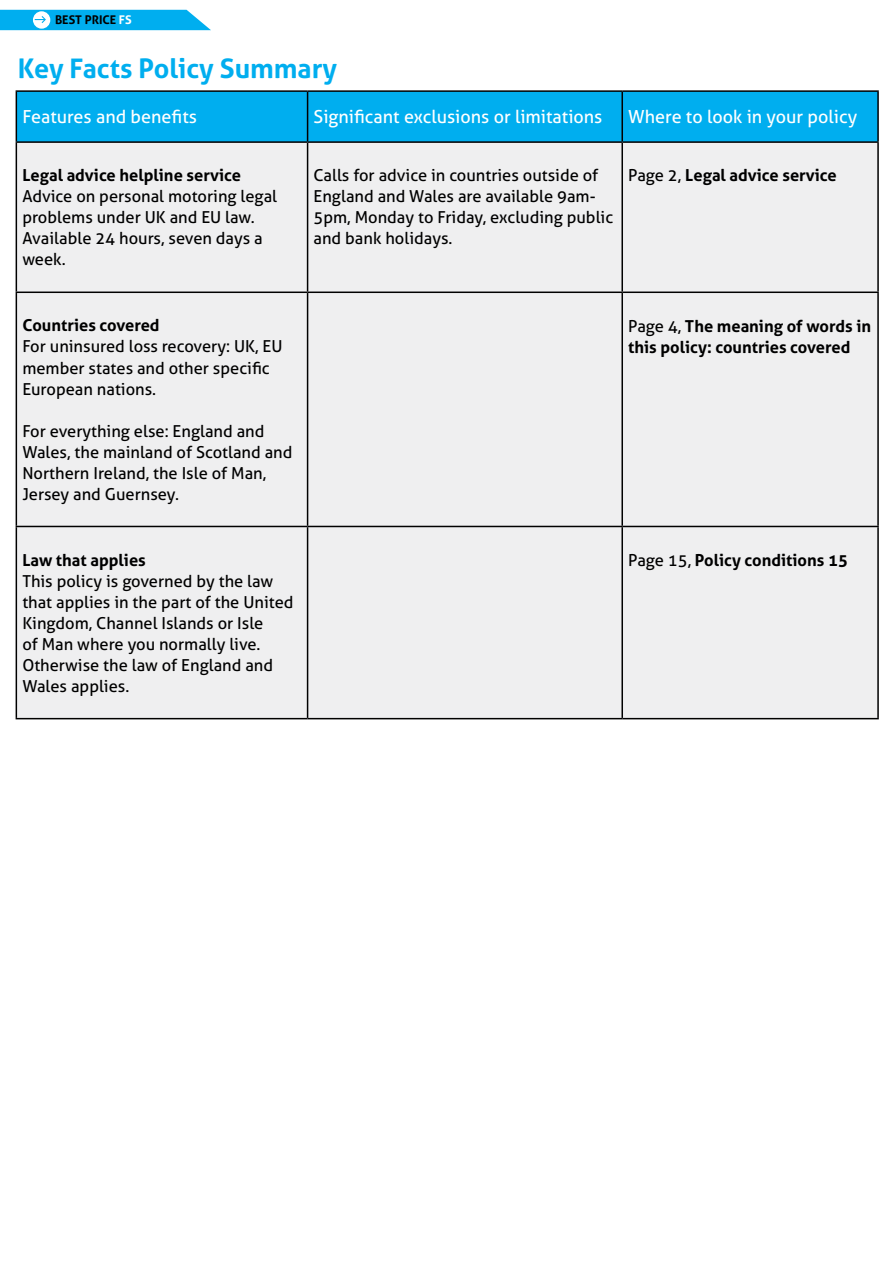
<style>
.page{position:relative;width:893px;height:1263px;background:#fff}
.page>*{position:absolute;margin:0;border:0;box-sizing:border-box;transform-origin:0 0}
.t1{font:700 27px "Aller";color:#00aeef}
.t2{font:18px "Aller";color:#fff}
.t3{font:16.5px/21px "Aller";color:#000}
.t4{font:700 16.5px/21px "Aller";color:#000}
.t5{font:700 12px "Aller";color:#000}
.s1{color:#fff}
.s2{font-weight:400}
</style>
<div class="page">
<svg style="left:0;top:10px;width:211px;height:20px"></svg>
<div style="left:17px;top:92px;width:860px;height:49px;background:#00aeef"></div>
<div style="left:17px;top:143px;width:860px;height:575px;background:#efeff0"></div>
<hr style="left:16px;top:90px;width:292px;height:2px;background:#000">
<hr style="left:16px;top:92px;width:1px;height:49px;background:#000">
<hr style="left:308px;top:90px;width:314px;height:2px;background:#000">
<hr style="left:307px;top:92px;width:1px;height:49px;background:#000">
<hr style="left:622px;top:90px;width:257px;height:2px;background:#000">
<hr style="left:621px;top:92px;width:2px;height:49px;background:#000">
<hr style="left:877px;top:92px;width:2px;height:49px;background:#000">
<hr style="left:16px;top:141px;width:292px;height:2px;background:#000">
<hr style="left:16px;top:143px;width:1px;height:148px;background:#000">
<hr style="left:308px;top:141px;width:314px;height:2px;background:#000">
<hr style="left:307px;top:143px;width:1px;height:148px;background:#000">
<hr style="left:622px;top:141px;width:257px;height:2px;background:#000">
<hr style="left:621px;top:143px;width:2px;height:148px;background:#000">
<hr style="left:877px;top:143px;width:2px;height:148px;background:#000">
<hr style="left:16px;top:291px;width:292px;height:2px;background:#000">
<hr style="left:16px;top:293px;width:1px;height:233px;background:#000">
<hr style="left:308px;top:291px;width:314px;height:2px;background:#000">
<hr style="left:307px;top:293px;width:1px;height:233px;background:#000">
<hr style="left:622px;top:291px;width:257px;height:2px;background:#000">
<hr style="left:621px;top:293px;width:2px;height:233px;background:#000">
<hr style="left:877px;top:293px;width:2px;height:233px;background:#000">
<hr style="left:16px;top:526px;width:292px;height:1px;background:#000">
<hr style="left:16px;top:527px;width:1px;height:191px;background:#000">
<hr style="left:308px;top:526px;width:314px;height:1px;background:#000">
<hr style="left:307px;top:527px;width:1px;height:191px;background:#000">
<hr style="left:622px;top:526px;width:257px;height:1px;background:#000">
<hr style="left:621px;top:527px;width:2px;height:191px;background:#000">
<hr style="left:877px;top:527px;width:2px;height:191px;background:#000">
<hr style="left:16px;top:718px;width:292px;height:1px;background:#000">
<hr style="left:308px;top:718px;width:314px;height:1px;background:#000">
<hr style="left:622px;top:718px;width:257px;height:1px;background:#000">
<p class="t5" style="left:55px;top:13px;width:78px">BEST PRICE <span class="s1">FS</span></p>
<h1 class="t1" style="left:18px;top:51px;width:321px">Key Facts Policy Summary</h1>
<p class="t2" style="left:22px;top:106px;width:176px">Features and benefits</p>
<p class="t2" style="left:314px;top:106px;width:290px">Significant exclusions or limitations</p>
<p class="t2" style="left:628px;top:106px;width:230px">Where to look in your policy</p>
<p class="t4" style="left:22px;top:165px;width:220px">Legal advice helpline service</p>
<p class="t3" style="left:22px;top:186px;width:256px">Advice on personal motoring legal problems under UK and EU law.<br>Available 24 hours, seven days a week.</p>
<p class="t4" style="left:22px;top:315px;width:139px">Countries covered</p>
<p class="t3" style="left:22px;top:336px;width:262px">For uninsured loss recovery: UK, EU member states and other specific<br>European nations.</p>
<p class="t3" style="left:22px;top:420px;width:272px">For everything else: England and<br>Wales, the mainland of Scotland and<br>Northern Ireland, the Isle of Man,<br>Jersey and Guernsey.</p>
<p class="t4" style="left:22px;top:549px;width:125px">Law that applies</p>
<p class="t3" style="left:22px;top:570px;width:273px">This policy is governed by the law that applies in the part of the United<br>Kingdom, Channel Islands or Isle<br>of Man where you normally live.<br>Otherwise the law of England and<br>Wales applies.</p>
<p class="t3" style="left:314px;top:165px;width:301px">Calls for advice in countries outside of England and Wales are available 9am-5pm, Monday to Friday, excluding public and bank holidays.</p>
<p class="t4" style="left:628px;top:165px;width:210px"><span class="s2">Page 2,</span> Legal advice service</p>
<p class="t4" style="left:628px;top:315px;width:244px"><span class="s2">Page 4,</span> The meaning of words in this policy: countries covered</p>
<p class="t4" style="left:628px;top:549px;width:221px"><span class="s2">Page 15,</span> Policy conditions 15</p>
</div>
